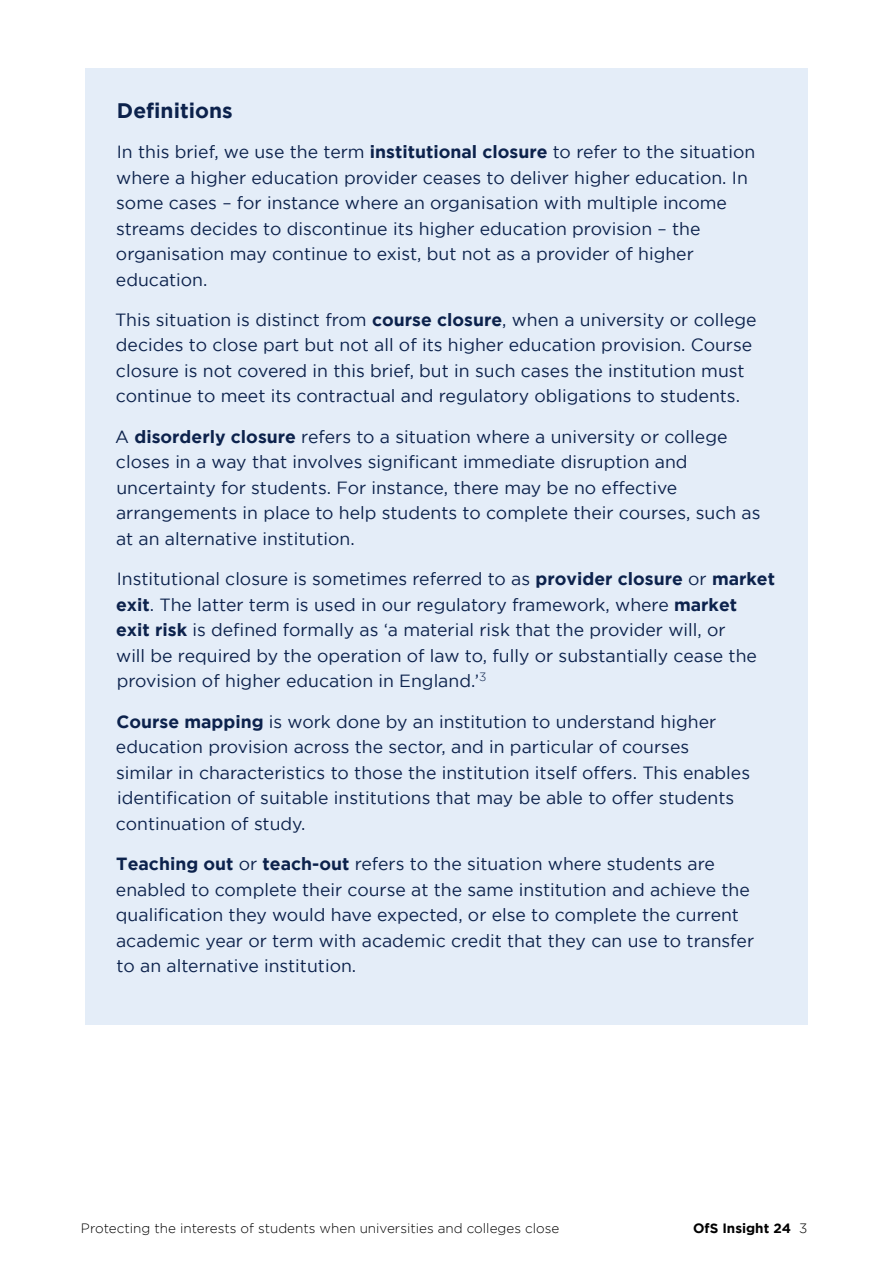
<style>
.page{position:relative;width:893px;height:1263px;background:#fff}
.page>*{position:absolute;margin:0;border:0;box-sizing:border-box;transform-origin:0 0}
.New_Style_Head_in_Case_Study_Box{font:700 21px "Gotham";color:#0c224c}
.New_Style_Case_study_text{font:17.7px/25.5px "Gotham";color:#0c224c}
.t1{font:300 13.5px "Gotham";color:#000}
.t2{font:700 13.5px "Gotham";color:#000}
.s1{font-weight:700}
.s2{font-weight:300}
</style>
<div class="page">
<div style="left:85px;top:68px;width:723px;height:957px;background:#e4edf8"></div>
<h3 class="New_Style_Head_in_Case_Study_Box" style="left:117px;top:98px;width:117px">Definitions</h3>
<p class="New_Style_Case_study_text" style="left:116px;top:139px;width:641px">In this brief, we use the term <span class="s1">institutional closure</span> to refer to the situation where a higher education provider ceases to deliver higher education. In some cases – for instance where an organisation with multiple income streams decides to discontinue its higher education provision – the organisation may continue to exist, but not as a provider of higher education.</p>
<p class="New_Style_Case_study_text" style="left:115px;top:307px;width:643px">This situation is distinct from <span class="s1">course closure</span>, when a university or college decides to close part but not all of its higher education provision. Course closure is not covered in this brief, but in such cases the institution must continue to meet its contractual and regulatory obligations to students.</p>
<p class="New_Style_Case_study_text" style="left:115px;top:423px;width:647px">A <span class="s1">disorderly closure</span> refers to a situation where a university or college closes in a way that involves significant immediate disruption and uncertainty for students. For instance, there may be no effective arrangements in place to help students to complete their courses, such as at an alternative institution.</p>
<p class="New_Style_Case_study_text" style="left:116px;top:566px;width:660px">Institutional closure is sometimes referred to as <span class="s1">provider closure</span> or <span class="s1">market exit</span>. The latter term is used in our regulatory framework, where <span class="s1">market exit risk</span> is defined formally as ‘a material risk that the provider will, or<br>will be required by the operation of law to, fully or substantially cease the provision of higher education in England.’<sup>3</sup></p>
<p class="New_Style_Case_study_text" style="left:116px;top:708px;width:636px"><span class="s1">Course mapping</span> is work done by an institution to understand higher education provision across the sector, and in particular of courses similar in characteristics to those the institution itself offers. This enables identification of suitable institutions that may be able to offer students continuation of study.</p>
<p class="New_Style_Case_study_text" style="left:116px;top:851px;width:640px"><span class="s1">Teaching out</span> or <span class="s1">teach-out</span> refers to the situation where students are enabled to complete their course at the same institution and achieve the qualification they would have expected, or else to complete the current academic year or term with academic credit that they can use to transfer to an alternative institution.</p>
<p class="t1" style="left:81px;top:1221px;width:480px">Protecting the interests of students when universities and colleges close</p>
<p class="t2" style="left:693px;top:1220px;width:116px">OfS Insight 24 <span class="s2">3</span></p>
</div>
